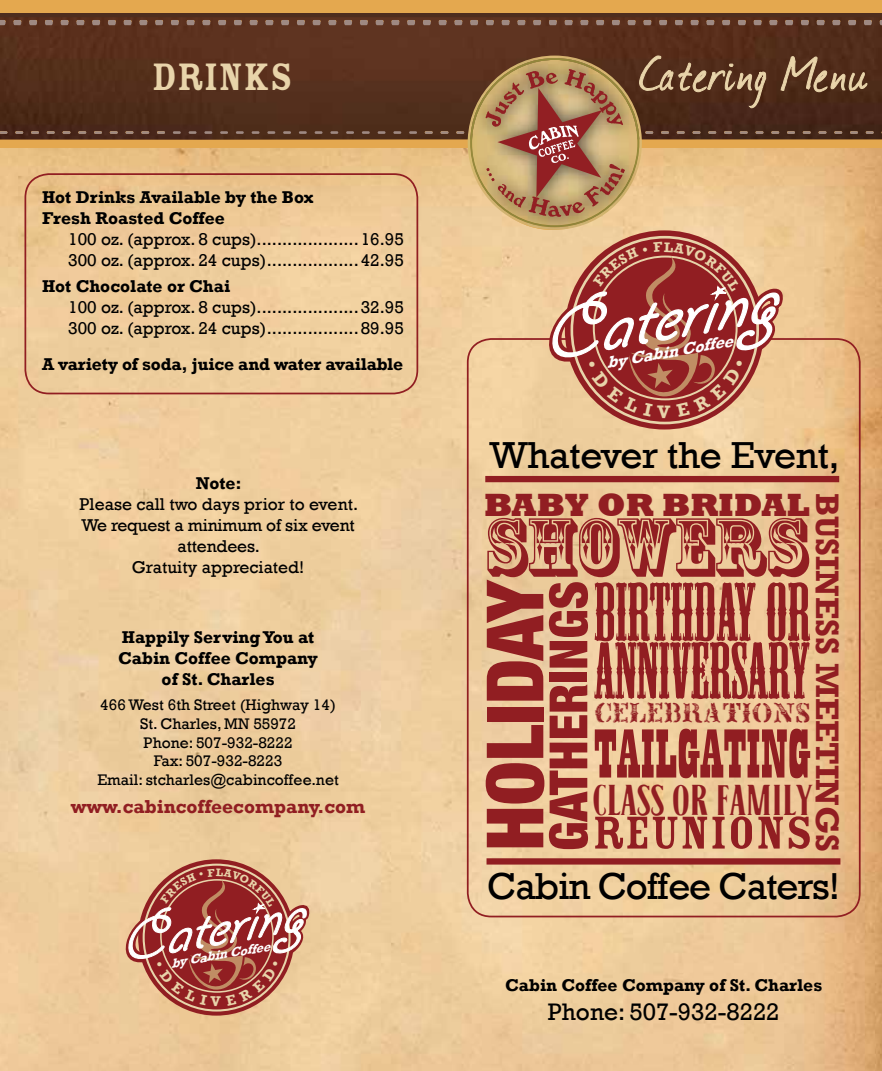
<style>
.page{position:relative;width:882px;height:1071px;background:#fff}
.page>*{position:absolute;margin:0;border:0;box-sizing:border-box;transform-origin:0 0}
.t1{font:900 condensed 79.1px "Helvetica Neue";color:#911e22}
.t2{font:77.88px "Rosewood";color:#911e22}
.t3{font:77px "Mesquite";color:#911e22}
.t4{font:74.55px "Mesquite";color:#911e22}
.t5{font:72.1px "Playbill";color:#911e22}
.t6{font:900 condensed 52.85px "Helvetica Neue";color:#911e22}
.t7{font:50.57px "Rosewood Fill";color:#911e22}
.t8{font:42px "Rosewood Fill";color:#e8d4aa}
.t9{font:38.5px "Rockwell";letter-spacing:-.03em;color:#000}
.t10{font:38.5px "Rockwell";letter-spacing:-.01em;color:#000}
.t11{font:35.18px "Black No.7";color:#911e22}
.t12{font:700 33.43px "Rockwell";color:#911e22}
.t13{font:800 33.07px "Rockwell";color:#911e22}
.t14{font:26.95px "Fusty Saddle";color:#911e22}
.t15{font:24.5px "Rockwell";color:#000}
.t16{font:700 19.25px "Rockwell";color:#911e22}
.t17{font:17.5px/21px "Rockwell";color:#000}
.t18{font:700 17.5px/21px "Rockwell";color:#000}
.t19{font:italic 700 16.45px "Rockwell";color:#fff}
.t20{font:15.75px/18.9px "Rockwell";color:#000;text-align:center}
.t21{font:italic 700 12.95px "Rockwell";color:#fff}
</style>
<div class="page">
<img style="left:0;top:227px;width:882px;height:844px">
<div style="left:0;top:0;width:882px;height:148px;background:#e4a84f"></div>
<hr style="left:0;top:14px;width:882px;height:3px;background:#4e2d1e">
<img style="left:0;top:17px;width:882px;height:39px">
<svg style="left:0;top:20px;width:882px;height:5px;background:#7b5b4c"></svg>
<div style="left:24px;top:173px;width:394px;height:221px;border:2px solid #911e22;border-radius:24px"></div>
<svg style="left:0;top:56px;width:882px;height:171px;background:#a47c56"></svg>
<div style="left:467px;top:338px;width:394px;height:579px;border:2px solid #911e22;border-radius:24px"></div>
<svg style="left:565px;top:230px;width:199px;height:200px;background:#a84d45"></svg>
<div style="left:487px;top:858px;width:353px;height:7px;background:#911e22"></div>
<div style="left:485px;top:476px;width:354px;height:6px;background:#911e22"></div>
<svg style="left:138px;top:859px;width:157px;height:157px"></svg>
<svg style="left:538px;top:242px;width:253px;height:176px;background:#bc7160"></svg>
<svg style="left:117px;top:868px;width:199px;height:139px;background:#bc7262"></svg>
<h3 class="t8" style="left:152px;top:54px;width:143px">DRINKS</h3>
<p class="t18" style="left:42px;top:186px;width:273px">Hot Drinks Available by the Box<br>Fresh Roasted Coffee</p>
<p class="t17" style="left:68px;top:229px;width:337px">100 oz. (approx. 8 cups)....................16.95<br>300 oz. (approx. 24 cups)..................42.95</p>
<p class="t18" style="left:42px;top:276px;width:190px">Hot Chocolate or Chai</p>
<p class="t17" style="left:68px;top:297px;width:337px">100 oz. (approx. 8 cups)....................32.95<br>300 oz. (approx. 24 cups)..................89.95</p>
<p class="t18" style="left:42px;top:354px;width:363px">A variety of soda, juice and water available</p>
<p class="t18" style="left:196px;top:473px;width:48px">Note:</p>
<p class="t17" style="left:80px;top:494px;width:280px;text-align:center">Please call two days prior to event.<br>We request a minimum of six event attendees.<br>Gratuity appreciated!</p>
<p class="t18" style="left:118px;top:627px;width:201px;text-align:center">Happily Serving You at<br>Cabin Coffee Company of St. Charles</p>
<p class="t20" style="left:97px;top:695px;width:243px">466 West 6th Street (Highway 14)<br>St. Charles, MN 55972<br>Phone: 507-932-8222<br>Fax: 507-932-8223<br>Email: stcharles@cabincoffee.net</p>
<p class="t16" style="left:71px;top:795px;width:296px">www.cabincoffeecompany.com</p>
<p class="t21" style="left:170px;top:956px;width:102px;rotate:-10deg">by Cabin Coffee</p>
<p class="t19" style="left:605px;top:353px;width:129px;rotate:-10deg">by Cabin Coffee</p>
<h3 class="t10" style="left:489px;top:433px;width:352px">Whatever the Event,</h3>
<h3 class="t12" style="left:848px;top:493px;width:360px;rotate:90deg">BUSINESS MEETINGS</h3>
<h3 class="t13" style="left:484px;top:486px;width:327px">BABY OR BRIDAL</h3>
<h2 class="t2" style="left:484px;top:501px;width:324px">SHOWERS</h2>
<h1 class="t1" style="left:466px;top:851px;width:274px;rotate:-90deg">HOLIDAY</h1>
<h3 class="t6" style="left:536px;top:851px;width:271px;rotate:-90deg">GATHERINGS</h3>
<h3 class="t3" style="left:594px;top:572px;width:217px">BIRTHDAY OR</h3>
<h3 class="t4" style="left:594px;top:632px;width:217px">ANNIVERSARY</h3>
<h3 class="t14" style="left:594px;top:703px;width:217px">CELEBRATIONS</h3>
<h3 class="t5" style="left:594px;top:718px;width:218px">TAILGATING</h3>
<h3 class="t11" style="left:593px;top:774px;width:222px">CLASS OR FAMILY</h3>
<h3 class="t7" style="left:593px;top:805px;width:222px">REUNIONS</h3>
<h3 class="t9" style="left:487px;top:864px;width:354px">Cabin Coffee Caters!</h3>
<p class="t18" style="left:505px;top:975px;width:319px">Cabin Coffee Company of St. Charles</p>
<h3 class="t15" style="left:548px;top:998px;width:233px">Phone: 507-932-8222</h3>
</div>
